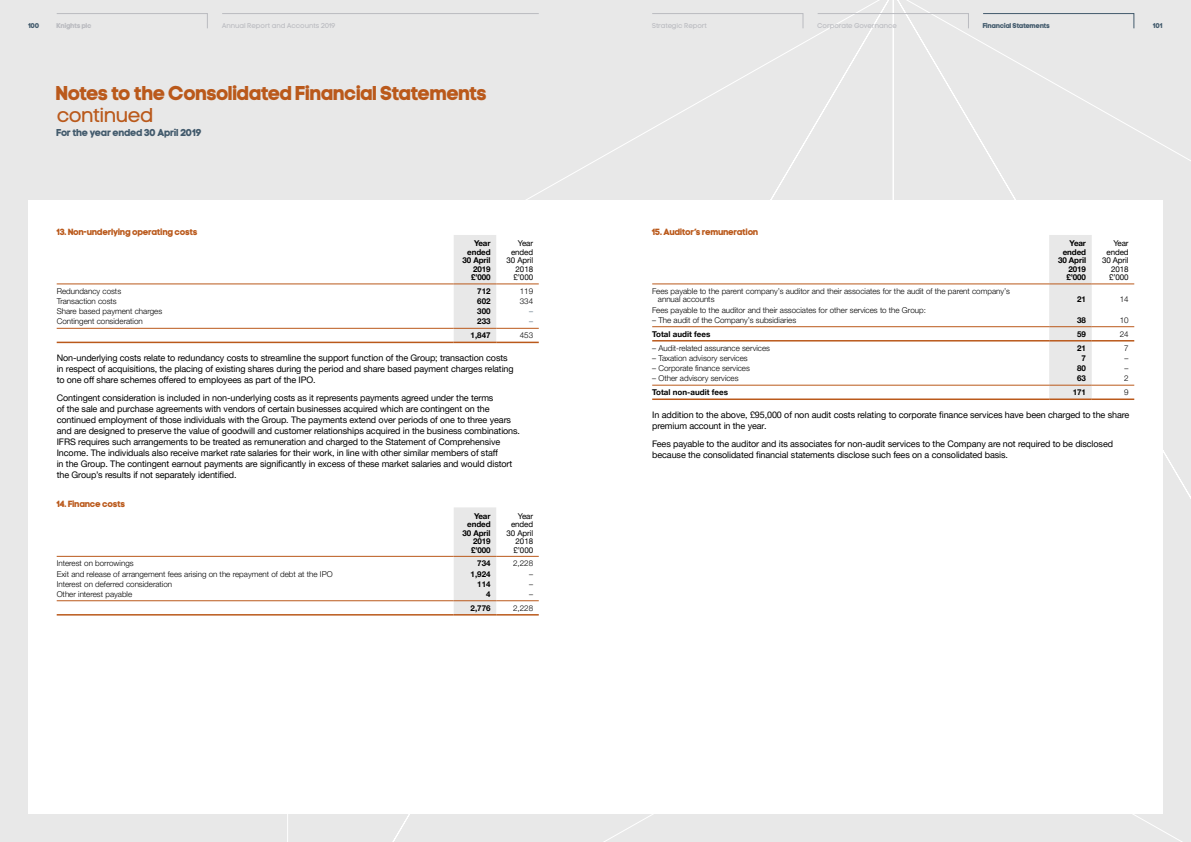
<style>
.page{position:relative;width:1191px;height:842px;background:#fff}
.page>*{position:absolute;margin:0;border:0;box-sizing:border-box;transform-origin:0 0}
.t1{font:20px "Code Pro Bold LC";color:#ba591b}
.t2{font:20px "Code Pro LC";letter-spacing:-.02em;color:#ba591b}
.t3{font:10px "Code Pro Bold LC";color:#425a6c}
.t4{font:9px/11px "Helvetica Neue";letter-spacing:-.01em;color:#000}
.t5{font:9px "Code Pro Bold LC";color:#ba591b}
.t6{font:300 8px/8.5px "Helvetica Neue";color:#000}
.t7{font:700 8px/8.5px "Helvetica Neue";letter-spacing:-.015em;color:#000;text-align:right}
.t8{font:8px/8.5px "Helvetica Neue";letter-spacing:-.015em;color:#000;text-align:right}
.t9{font:300 8px "Helvetica Neue";color:#425a6c}
.t10{font:7px "Code Pro LC";color:#babbc0}
.t11{font:7px "Code Pro Bold LC";color:#425a6c}
.t12{font:7px "Code Pro Bold LC";color:#babbc0}
</style>
<div class="page">
<div style="left:0;top:0;width:285px;height:842px;background:#e8e8e8"></div>
<div style="left:285px;top:0;width:906px;height:842px;background:#e8e8e8"></div>
<div style="left:28px;top:200px;width:1134px;height:614px;background:#fff"></div>
<div style="left:651px;top:13px;width:152px;height:16px;background:#e8e8e8"></div>
<svg style="left:817px;top:13px;width:152px;height:16px;background:#e6e6e6"></svg>
<svg style="left:982px;top:13px;width:152px;height:16px;background:#dddedf"></svg>
<div style="left:56px;top:13px;width:152px;height:16px;background:#e8e8e8"></div>
<hr style="left:222px;top:13px;width:317px;height:1px;background:#babbc0">
<div style="left:454px;top:235px;width:42px;height:107px;background:#e8e8e8"></div>
<hr style="left:57px;top:284px;width:397px;height:1px;background:#ba591b">
<hr style="left:57px;top:342px;width:397px;height:1px;background:#ba591b">
<hr style="left:454px;top:342px;width:42px;height:1px;background:#ba591b">
<hr style="left:496px;top:342px;width:43px;height:1px;background:#ba591b">
<hr style="left:454px;top:284px;width:42px;height:1px;background:#ba591b">
<hr style="left:496px;top:284px;width:43px;height:1px;background:#ba591b">
<hr style="left:57px;top:328px;width:397px;height:1px;background:#ba591b">
<hr style="left:454px;top:328px;width:42px;height:1px;background:#ba591b">
<hr style="left:496px;top:328px;width:43px;height:1px;background:#ba591b">
<div style="left:454px;top:507px;width:42px;height:107px;background:#e8e8e8"></div>
<hr style="left:496px;top:556px;width:43px;height:1px;background:#ba591b">
<hr style="left:57px;top:556px;width:397px;height:1px;background:#ba591b">
<hr style="left:454px;top:556px;width:42px;height:1px;background:#ba591b">
<hr style="left:57px;top:614px;width:397px;height:2px;background:#ba591b">
<hr style="left:57px;top:600px;width:397px;height:1px;background:#ba591b">
<hr style="left:454px;top:614px;width:42px;height:2px;background:#ba591b">
<hr style="left:454px;top:600px;width:42px;height:1px;background:#ba591b">
<hr style="left:496px;top:614px;width:43px;height:2px;background:#ba591b">
<hr style="left:496px;top:600px;width:43px;height:1px;background:#ba591b">
<div style="left:1049px;top:235px;width:42px;height:163px;background:#e8e8e8"></div>
<hr style="left:652px;top:340px;width:397px;height:1px;background:#ba591b">
<hr style="left:1049px;top:340px;width:42px;height:1px;background:#ba591b">
<hr style="left:1091px;top:340px;width:43px;height:1px;background:#ba591b">
<hr style="left:652px;top:284px;width:397px;height:1px;background:#ba591b">
<hr style="left:1091px;top:284px;width:43px;height:1px;background:#ba591b">
<hr style="left:652px;top:398px;width:397px;height:2px;background:#ba591b">
<hr style="left:652px;top:385px;width:397px;height:1px;background:#ba591b">
<hr style="left:652px;top:326px;width:397px;height:1px;background:#ba591b">
<hr style="left:1049px;top:284px;width:42px;height:1px;background:#ba591b">
<hr style="left:1049px;top:398px;width:42px;height:2px;background:#ba591b">
<hr style="left:1049px;top:385px;width:42px;height:1px;background:#ba591b">
<hr style="left:1091px;top:398px;width:43px;height:2px;background:#ba591b">
<hr style="left:1091px;top:385px;width:43px;height:1px;background:#ba591b">
<hr style="left:1049px;top:326px;width:42px;height:1px;background:#ba591b">
<hr style="left:1091px;top:326px;width:43px;height:1px;background:#ba591b">
<p class="t11" style="left:28px;top:22px;width:13px">100</p>
<p class="t12" style="left:57px;top:22px;width:36px">Knights plc</p>
<p class="t10" style="left:222px;top:22px;width:115px">Annual Report and Accounts 2019</p>
<p class="t10" style="left:652px;top:22px;width:56px">Strategic Report</p>
<p class="t10" style="left:817px;top:22px;width:81px">Corporate Governance</p>
<p class="t11" style="left:983px;top:22px;width:68px">Financial Statements</p>
<p class="t11" style="left:1153px;top:22px;width:11px">101</p>
<h1 class="t1" style="left:57px;top:81px;width:431px">Notes to the Consolidated Financial Statements</h1>
<h1 class="t2" style="left:57px;top:104px;width:98px">continued</h1>
<p class="t3" style="left:57px;top:127px;width:146px">For the year ended 30 April 2019</p>
<p class="t5" style="left:57px;top:226px;width:142px">13. Non-underlying operating costs</p>
<p class="t7" style="left:462px;top:239px;width:29px">Year ended<br>30 April<br>2019 £’000</p>
<p class="t8" style="left:506px;top:240px;width:28px">Year ended<br>30 April<br>2018 £’000</p>
<p class="t6" style="left:57px;top:287px;width:66px">Redundancy costs</p>
<p class="t7" style="left:477px;top:287px;width:15px">712</p>
<p class="t6" style="left:520px;top:287px;width:15px">119</p>
<p class="t6" style="left:57px;top:297px;width:62px">Transaction costs</p>
<p class="t7" style="left:477px;top:297px;width:15px">602</p>
<p class="t6" style="left:520px;top:297px;width:15px">334</p>
<p class="t6" style="left:57px;top:307px;width:107px">Share based payment charges</p>
<p class="t7" style="left:477px;top:307px;width:15px">300</p>
<p class="t9" style="left:529px;top:306px;width:5px">–</p>
<p class="t6" style="left:57px;top:317px;width:88px">Contingent consideration</p>
<p class="t7" style="left:477px;top:317px;width:15px">233</p>
<p class="t9" style="left:529px;top:317px;width:5px">–</p>
<p class="t7" style="left:470px;top:331px;width:22px">1,847</p>
<p class="t6" style="left:520px;top:331px;width:15px">453</p>
<p class="t4" style="left:57px;top:352px;width:458px">Non-underlying costs relate to redundancy costs to streamline the support function of the Group; transaction costs in respect of acquisitions, the placing of existing shares during the period and share based payment charges relating to one off share schemes offered to employees as part of the IPO.</p>
<p class="t4" style="left:57px;top:393px;width:465px">Contingent consideration is included in non-underlying costs as it represents payments agreed under the terms<br>of the sale and purchase agreements with vendors of certain businesses acquired which are contingent on the continued employment of those individuals with the Group. The payments extend over periods of one to three years and are designed to preserve the value of goodwill and customer relationships acquired in the business combinations.<br>IFRS requires such arrangements to be treated as remuneration and charged to the Statement of Comprehensive Income. The individuals also receive market rate salaries for their work, in line with other similar members of staff<br>in the Group. The contingent earnout payments are significantly in excess of these market salaries and would distort the Group’s results if not separately identified.</p>
<p class="t5" style="left:57px;top:499px;width:70px">14. Finance costs</p>
<p class="t7" style="left:462px;top:512px;width:29px">Year ended<br>30 April<br>2019 £’000</p>
<p class="t8" style="left:506px;top:512px;width:28px">Year ended<br>30 April<br>2018 £’000</p>
<p class="t6" style="left:57px;top:559px;width:78px">Interest on borrowings</p>
<p class="t7" style="left:477px;top:559px;width:15px">734</p>
<p class="t6" style="left:513px;top:559px;width:22px">2,228</p>
<p class="t6" style="left:57px;top:569px;width:277px">Exit and release of arrangement fees arising on the repayment of debt at the IPO</p>
<p class="t7" style="left:470px;top:569px;width:22px">1,924</p>
<p class="t6" style="left:529px;top:569px;width:5px">–</p>
<p class="t6" style="left:57px;top:579px;width:117px">Interest on deferred consideration</p>
<p class="t7" style="left:477px;top:579px;width:15px">114</p>
<p class="t6" style="left:529px;top:579px;width:5px">–</p>
<p class="t6" style="left:57px;top:590px;width:77px">Other interest payable</p>
<p class="t7" style="left:486px;top:590px;width:6px">4</p>
<p class="t6" style="left:529px;top:590px;width:5px">–</p>
<p class="t7" style="left:470px;top:604px;width:22px">2,776</p>
<p class="t6" style="left:513px;top:604px;width:22px">2,228</p>
<p class="t5" style="left:652px;top:226px;width:108px">15. Auditor’s remuneration</p>
<p class="t7" style="left:1058px;top:239px;width:29px">Year ended<br>30 April<br>2019 £’000</p>
<p class="t8" style="left:1102px;top:240px;width:28px">Year ended<br>30 April<br>2018 £’000</p>
<p class="t6" style="left:658px;top:287px;width:353px;text-indent:-6px">Fees payable to the parent company’s auditor and their associates for the audit of the parent company’s annual accounts</p>
<p class="t7" style="left:1077px;top:295px;width:10px">21</p>
<p class="t6" style="left:1119px;top:295px;width:10px">14</p>
<p class="t6" style="left:652px;top:305px;width:275px">Fees payable to the auditor and their associates for other services to the Group:</p>
<p class="t6" style="left:652px;top:316px;width:145px">– The audit of the Company’s subsidiaries</p>
<p class="t7" style="left:1077px;top:316px;width:10px">38</p>
<p class="t6" style="left:1119px;top:316px;width:10px">10</p>
<p class="t7" style="left:652px;top:330px;width:60px">Total audit fees</p>
<p class="t7" style="left:1077px;top:330px;width:10px">59</p>
<p class="t6" style="left:1119px;top:330px;width:10px">24</p>
<p class="t6" style="left:652px;top:344px;width:119px">– Audit-related assurance services</p>
<p class="t7" style="left:1077px;top:344px;width:10px">21</p>
<p class="t6" style="left:1124px;top:344px;width:6px">7</p>
<p class="t6" style="left:652px;top:354px;width:97px">– Taxation advisory services</p>
<p class="t7" style="left:1081px;top:354px;width:6px">7</p>
<p class="t6" style="left:1124px;top:354px;width:5px">–</p>
<p class="t6" style="left:652px;top:364px;width:99px">– Corporate finance services</p>
<p class="t7" style="left:1077px;top:364px;width:10px">80</p>
<p class="t6" style="left:1124px;top:364px;width:5px">–</p>
<p class="t6" style="left:652px;top:374px;width:88px">– Other advisory services</p>
<p class="t7" style="left:1077px;top:374px;width:10px">63</p>
<p class="t6" style="left:1124px;top:374px;width:6px">2</p>
<p class="t7" style="left:652px;top:388px;width:77px">Total non-audit fees</p>
<p class="t7" style="left:1072px;top:388px;width:15px">171</p>
<p class="t6" style="left:1124px;top:388px;width:6px">9</p>
<p class="t4" style="left:652px;top:409px;width:479px">In addition to the above, £95,000 of non audit costs relating to corporate finance services have been charged to the share premium account in the year.</p>
<p class="t4" style="left:652px;top:438px;width:462px">Fees payable to the auditor and its associates for non-audit services to the Company are not required to be disclosed because the consolidated financial statements disclose such fees on a consolidated basis.</p>
</div>
